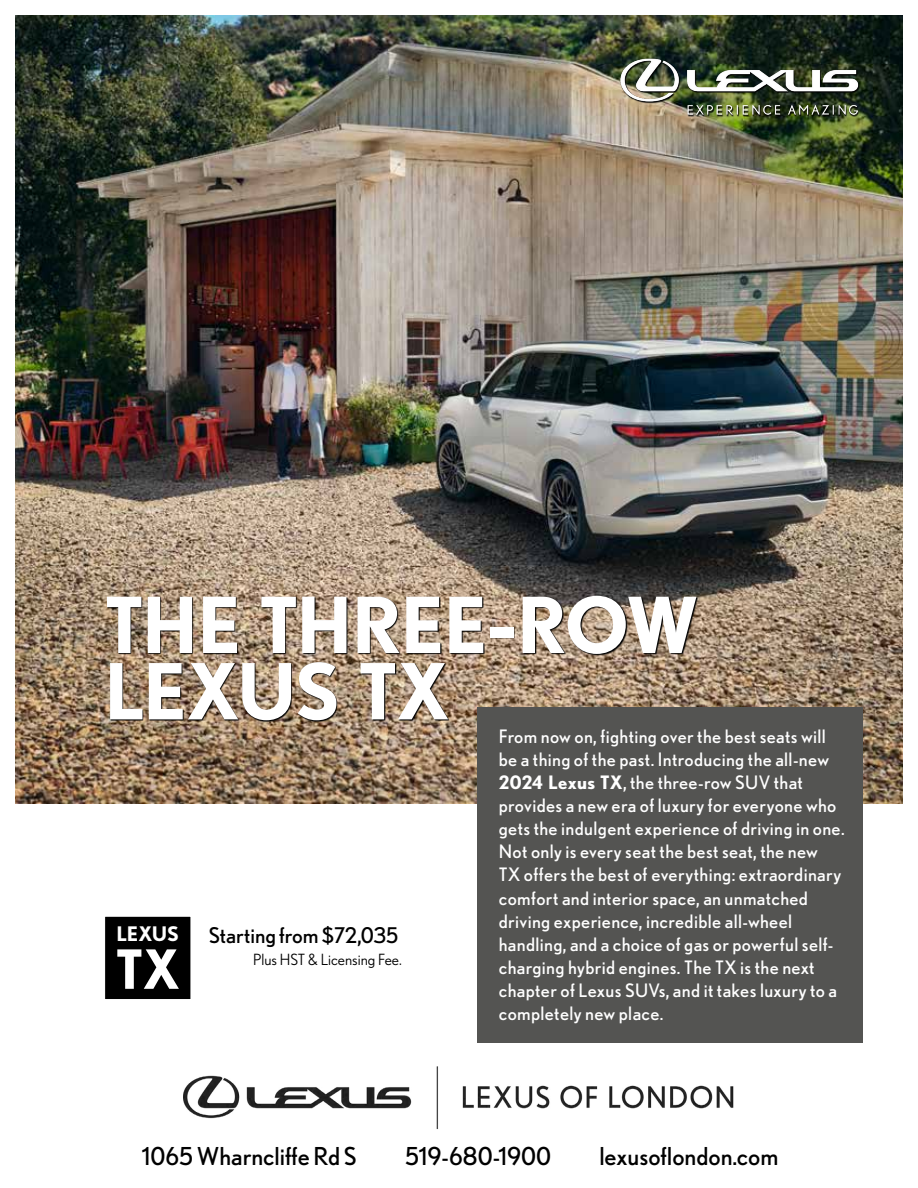
<style>
.page{position:relative;width:918px;height:1188px;background:#fff}
.page>*{position:absolute;margin:0;border:0;box-sizing:border-box;transform-origin:0 0}
.t1{font:700 77.1px/66.3px "Nobel";letter-spacing:-.02em;color:#fff}
.t2{font:700 54px "Nobel";color:#fff}
.t3{font:24.75px "Nobel";color:#000}
.t4{font:21.6px "Nobel";color:#000}
.t5{font:700 20.1px "Nobel";letter-spacing:-.015em;color:#fff}
.t6{font:18.45px/23.1px "Nobel";letter-spacing:.02em;color:#fff}
.t7{font:15.45px "Nobel";color:#000}
.s1{font-weight:700}
</style>
<div class="page">
<img style="left:16px;top:16px;width:886px;height:788px">
<svg style="left:107px;top:595px;width:591px;height:128px;background:#6c5c4c"></svg>
<div style="left:478px;top:707px;width:385px;height:336px;background:#545452"></div>
<img style="left:183px;top:1066px;width:551px;height:64px">
<div style="left:107px;top:918px;width:82px;height:80px;background:#000"></div>
<div style="left:105px;top:916px;width:86px;height:84px;border:1px solid #fff"></div>
<img style="left:618px;top:56px;width:245px;height:62px">
<h1 class="t1" style="left:104px;top:590px;width:596px">THE THREE-ROW<br>LEXUS TX</h1>
<p class="t6" style="left:499px;top:724px;width:347px">From now on, fighting over the best seats will be a thing of the past. Introducing the all-new <span class="s1">2024 Lexus TX</span>, the three-row SUV that provides a new era of luxury for everyone who gets the indulgent experience of driving in one.<br>Not only is every seat the best seat, the new<br>TX offers the best of everything: extraordinary comfort and interior space, an unmatched driving experience, incredible all-wheel handling, and a choice of gas or powerful self&shy;charging hybrid engines. The TX is the next chapter of Lexus SUVs, and it takes luxury to a completely new place.</p>
<p class="t5" style="left:117px;top:922px;width:64px">LEXUS</p>
<h2 class="t2" style="left:115px;top:937px;width:66px">TX</h2>
<p class="t4" style="left:209px;top:923px;width:191px">Starting from $72,035</p>
<p class="t7" style="left:253px;top:950px;width:150px">Plus HST &amp; Licensing Fee.</p>
<h3 class="t3" style="left:142px;top:1142px;width:216px">1065 Wharncliffe Rd S</h3>
<h3 class="t3" style="left:405px;top:1142px;width:148px">519-680-1900</h3>
<h3 class="t3" style="left:599px;top:1142px;width:181px">lexusoflondon.com</h3>
</div>
